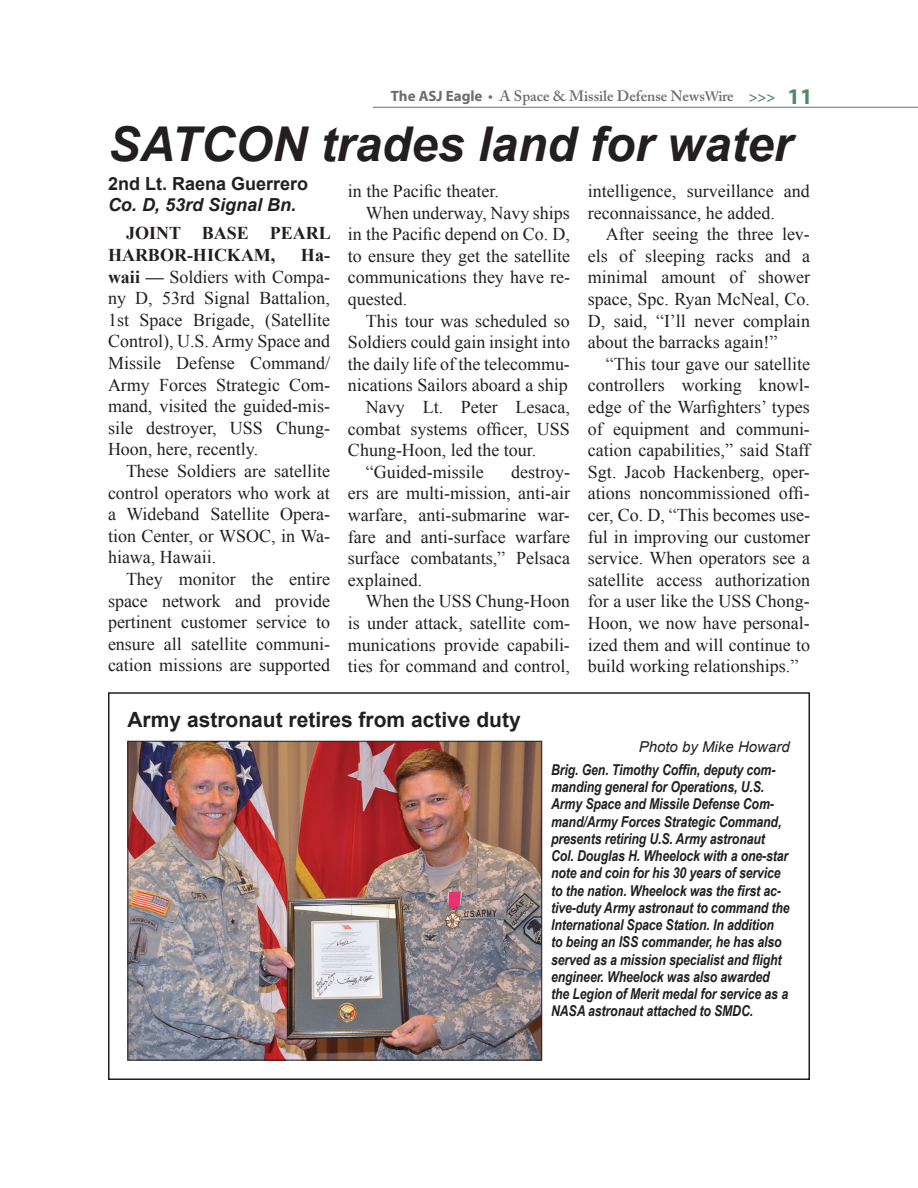
<style>
.page{position:relative;width:918px;height:1188px;background:#fff}
.page>*{position:absolute;margin:0;border:0;box-sizing:border-box;transform-origin:0 0}
.t1{font:italic 700 48px "Arial";color:#231f20}
.t2{font:700 21px "Arial";color:#231f20}
.t3{font:18px/21.6px "Times New Roman";color:#231f20;text-align:justify}
.t4{font:700 18px/21.6px "Times New Roman";color:#231f20}
.t5{font:700 18px "Arial";color:#231f20}
.t6{font:italic 700 18px "Arial";color:#231f20}
.t7{font:italic 700 15px/17.2px "Arial Narrow";letter-spacing:-.01em;color:#231f20}
.t8{font:600 15px "Adobe Caslon Pro";color:#6c6d70}
.t9{font:italic 15px "Arial";color:#231f20}
.s1{font-family:"Myriad Pro";font-weight:700}
.s2{font-family:"Myriad Pro";font-style:italic}
.s3{font-size:13.5px}
.s4{font-family:"Myriad Pro";color:#4e8a60}
.s5{font-family:"Myriad Pro";font-weight:700;font-size:22.5px;color:#4e8a60}
.s6{font-weight:700}
</style>
<div class="page">
<div style="left:108px;top:692px;width:702px;height:388px;border:2px solid #231f20"></div>
<img style="left:130px;top:743px;width:410px;height:315px">
<div style="left:128px;top:741px;width:414px;height:319px;border:1px solid #231f20"></div>
<hr style="left:373px;top:107px;width:545px;height:1px;background:#6c6d70">
<p class="t8" style="left:391px;top:87px;width:423px"><span class="s1">The ASJ Eagle</span> <span class="s2">•</span> A Space &amp; Missile Defense News<span class="s3">W</span>ire <span class="s4">&gt;&gt;&gt;</span> <span class="s5">11</span></p>
<h1 class="t1" style="left:108px;top:112px;width:686px">SATCON trades land for water</h1>
<p class="t5" style="left:108px;top:171px;width:202px">2nd Lt. Raena Guerrero</p>
<p class="t6" style="left:108px;top:193px;width:190px">Co. D, 53rd Signal Bn.</p>
<p class="t3" style="left:348px;top:180px;width:152px">in the Pacific theater.</p>
<p class="t3" style="left:366px;top:201px;width:206px">When underway, Navy ships</p>
<p class="t3" style="left:348px;top:223px;width:223px">in the Pacific depend on Co. D,</p>
<p class="t3" style="left:348px;top:245px;width:224px">to ensure they get the satellite</p>
<p class="t3" style="left:348px;top:266px;width:224px">communications they have re-</p>
<p class="t3" style="left:348px;top:288px;width:61px">quested.</p>
<p class="t3" style="left:366px;top:309px;width:205px">This tour was scheduled so</p>
<p class="t3" style="left:348px;top:331px;width:224px">Soldiers could gain insight into</p>
<p class="t3" style="left:348px;top:353px;width:223px">the daily life of the telecommu-</p>
<p class="t3" style="left:348px;top:374px;width:221px">nications Sailors aboard a ship</p>
<p class="t3" style="left:366px;top:396px;width:206px">Navy Lt. Peter Lesaca,</p>
<p class="t3" style="left:348px;top:417px;width:223px">combat systems officer, USS</p>
<p class="t3" style="left:348px;top:439px;width:190px">Chung-Hoon, led the tour.</p>
<p class="t3" style="left:366px;top:461px;width:119px">“Guided-missile</p>
<p class="t3" style="left:588px;top:180px;width:224px">intelligence, surveillance and reconnaissance, he added.</p>
<p class="t3" style="left:588px;top:223px;width:224px;text-indent:18px">After seeing the three lev&shy;els of sleeping racks and a minimal amount of shower space, Spc. Ryan McNeal, Co.<br>D, said, “I’ll never complain about the barracks again!”</p>
<p class="t3" style="left:588px;top:353px;width:224px;text-indent:18px">“This tour gave our satellite controllers working knowl&shy;edge of the Warfighters’ types of equipment and communi&shy;cation capabilities,” said Staff Sgt. Jacob Hackenberg, oper&shy;ations noncommissioned offi&shy;cer, Co. D, “This becomes use&shy;ful in improving our customer service. When operators see a satellite access authorization for a user like the USS Chong-Hoon, we now have personal&shy;ized them and will continue to build working relationships.”</p>
<p class="t4" style="left:108px;top:222px;width:224px;text-indent:18px">JOINT BASE PEARL<br>HARBOR-HICKAM,</p>
<p class="t3" style="left:108px;top:244px;width:224px;text-indent:193px"><span class="s6">Ha&shy;waii —</span> Soldiers with Compa&shy;ny D, 53rd Signal Battalion, 1st Space Brigade, (Satellite Control), U.S. Army Space and Missile Defense Command/ Army Forces Strategic Com&shy;mand, visited the guided-mis&shy;sile destroyer, USS Chung-Hoon, here, recently.</p>
<p class="t3" style="left:108px;top:460px;width:224px;text-indent:18px">These Soldiers are satellite control operators who work at a Wideband Satellite Opera&shy;tion Center, or WSOC, in Wa&shy;hiawa, Hawaii.</p>
<p class="t3" style="left:108px;top:568px;width:224px;text-indent:18px">They monitor the entire space network and provide pertinent customer service to ensure all satellite communi&shy;cation missions are supported</p>
<p class="t3" style="left:348px;top:461px;width:224px;text-indent:163px">destroy&shy;ers are multi-mission, anti-air warfare, anti-submarine war&shy;fare and anti-surface warfare surface combatants,” Pelsaca explained.</p>
<p class="t3" style="left:348px;top:590px;width:224px;text-indent:18px">When the USS Chung-Hoon is under attack, satellite com&shy;munications provide capabili&shy;ties for command and control,</p>
<p class="t2" style="left:128px;top:706px;width:395px">Army astronaut retires from active duty</p>
<p class="t9" style="left:639px;top:737px;width:152px">Photo by Mike Howard</p>
<p class="t7" style="left:551px;top:760px;width:240px">Brig. Gen. Timothy Coffin, deputy com&shy;manding general for Operations, U.S.<br>Army Space and Missile Defense Com&shy;mand/Army Forces Strategic Command, presents retiring U.S. Army astronaut Col. Douglas H. Wheelock with a one-star note and coin for his 30 years of service to the nation. Wheelock was the first ac&shy;tive-duty Army astronaut to command the International Space Station. In addition<br>to being an ISS commander, he has also served as a mission specialist and flight engineer. Wheelock was also awarded the Legion of Merit medal for service as a NASA astronaut attached to SMDC.</p>
</div>
